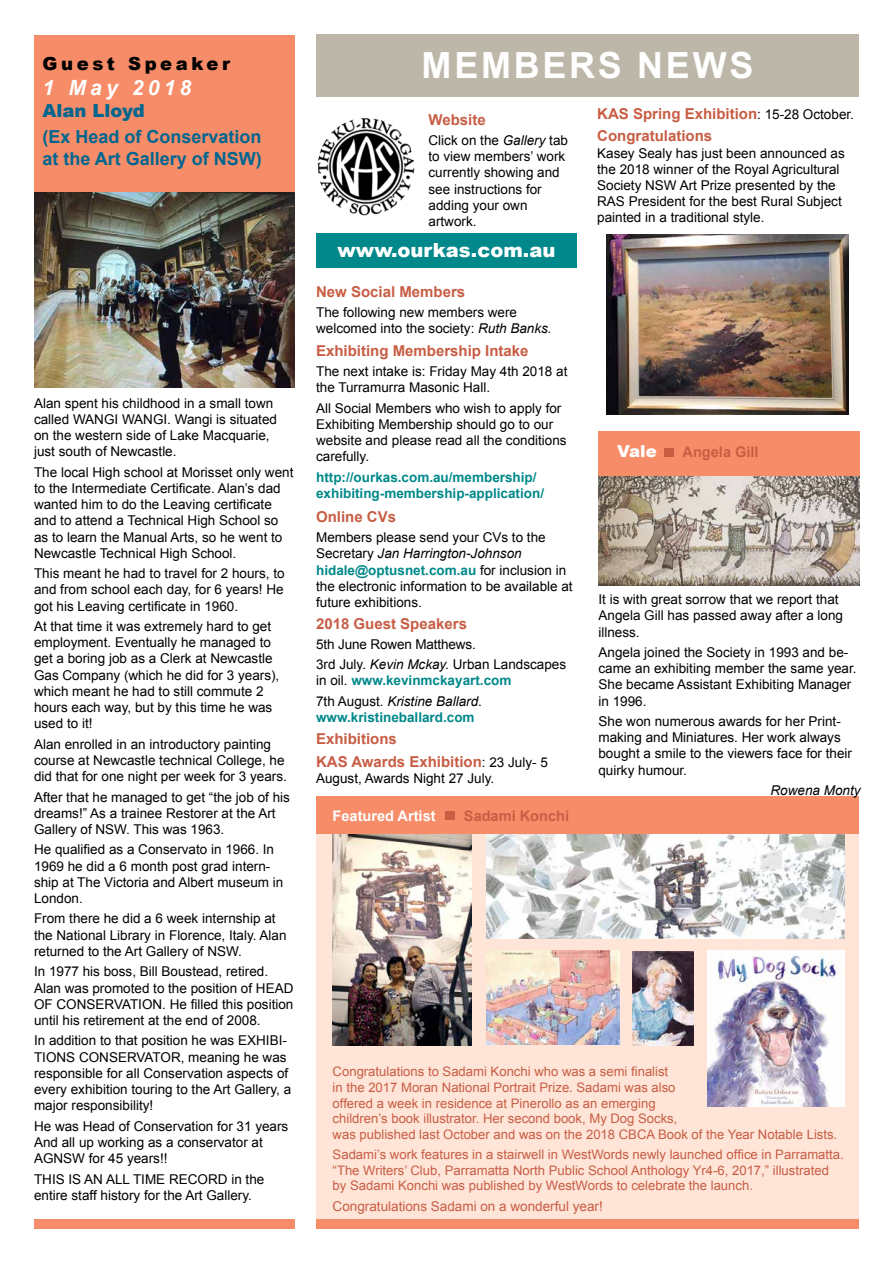
<style>
.page{position:relative;width:893px;height:1263px;background:#fff}
.page>*{position:absolute;margin:0;border:0;box-sizing:border-box;transform-origin:0 0}
.t1{font:700 36px "Arial";letter-spacing:.075em;color:#fff}
.t2{font:italic 700 21px "Arial";letter-spacing:.2em;color:#fff}
.t3{font:900 19.5px "Arial";color:#fff}
.t4{font:700 18px/21.6px "Arial";color:#006690}
.t5{font:900 18px "Arial";letter-spacing:.2em;color:#000}
.t6{font:900 18px "Arial";color:#006690}
.t7{font:900 16.5px "Arial";color:#fff}
.t8{font:700 15px/22.2px "Arial";color:#c85d44}
.t9{font:700 14.55px "Arial";color:#c85d44}
.t10{font:700 14.55px "Arial";color:#fff}
.t11{font:13.5px/16.2px "Arial";color:#000}
.t12{font:700 13.5px/16.2px "Arial";color:#00888a}
.t13{font:13.5px "Arial";color:#c85d44}
.t14{font:italic 13.5px "Arial";color:#000}
.t15{font:13.05px/15.8px "Arial";color:#c85d44}
.s1{font-style:italic}
.s2{font-weight:400;font-size:13.5px;color:#000}
.s3{font-weight:700;color:#00888a}
.s4{font-weight:400;color:#000}
.s5{font-weight:400;font-style:italic;color:#000}
</style>
<div class="page">
<img style="left:606px;top:235px;width:243px;height:180px">
<div style="left:316px;top:796px;width:543px;height:39px;background:#f68d68"></div>
<div style="left:316px;top:835px;width:543px;height:394px;background:#fee5d8"></div>
<div style="left:34px;top:35px;width:261px;height:158px;background:#f68d68"></div>
<div style="left:316px;top:34px;width:543px;height:63px;background:#bcb7a9"></div>
<img style="left:317px;top:118px;width:98px;height:98px">
<div style="left:316px;top:234px;width:261px;height:34px;background:#00888a"></div>
<img style="left:34px;top:193px;width:261px;height:194px">
<div style="left:34px;top:1219px;width:261px;height:10px;background:#f68d68"></div>
<div style="left:445px;top:811px;width:9px;height:9px;background:#c85d44"></div>
<img style="left:707px;top:951px;width:137px;height:155px">
<img style="left:486px;top:951px;width:133px;height:94px">
<img style="left:333px;top:835px;width:139px;height:210px">
<img style="left:486px;top:835px;width:358px;height:103px">
<img style="left:632px;top:951px;width:62px;height:94px">
<div style="left:316px;top:1219px;width:543px;height:10px;background:#f68d68"></div>
<img style="left:598px;top:476px;width:262px;height:109px">
<div style="left:598px;top:431px;width:262px;height:45px;background:#f68d68"></div>
<div style="left:664px;top:448px;width:10px;height:9px;background:#c85d44"></div>
<h3 class="t5" style="left:43px;top:51px;width:189px">Guest Speaker</h3>
<h2 class="t2" style="left:43px;top:74px;width:150px">1 May 2018</h2>
<h3 class="t6" style="left:43px;top:98px;width:104px">Alan Lloyd</h3>
<h3 class="t4" style="left:43px;top:126px;width:221px">(Ex Head of Conservation at the Art Gallery of NSW)</h3>
<p class="t11" style="left:34px;top:395px;width:245px">Alan spent his childhood in a small town called WANGI WANGI. Wangi is situated on the western side of Lake Macquarie, just south of Newcastle.</p>
<p class="t11" style="left:34px;top:464px;width:261px">The local High school at Morisset only went to the Intermediate Certificate. Alan’s dad wanted him to do the Leaving certificate and to attend a Technical High School so as to learn the Manual Arts, so he went to Newcastle Technical High School.</p>
<p class="t11" style="left:34px;top:565px;width:252px;text-align:justify">This meant he had to travel for 2 hours, to and from school each day, for 6 years! He got his Leaving certificate in 1960.</p>
<p class="t11" style="left:34px;top:618px;width:247px">At that time it was extremely hard to get employment. Eventually he managed to get a boring job as a Clerk at Newcastle Gas Company (which he did for 3 years), which meant he had to still commute 2 hours each way, but by this time he was used to it!</p>
<p class="t11" style="left:34px;top:736px;width:254px">Alan enrolled in an introductory painting course at Newcastle technical College, he did that for one night per week for 3 years.</p>
<p class="t11" style="left:34px;top:789px;width:257px">After that he managed to get “the job of his dreams!” As a trainee Restorer at the Art<br>Gallery of NSW. This was 1963.</p>
<p class="t11" style="left:34px;top:842px;width:251px">He qualified as a Conservato in 1966. In<br>1969 he did a 6 month post grad intern&shy;ship at The Victoria and Albert museum in<br>London.</p>
<p class="t11" style="left:34px;top:911px;width:254px">From there he did a 6 week internship at the National Library in Florence, Italy. Alan returned to the Art Gallery of NSW.</p>
<p class="t11" style="left:34px;top:964px;width:261px">In 1977 his boss, Bill Boustead, retired.<br>Alan was promoted to the position of HEAD OF CONSERVATION. He filled this position until his retirement at the end of 2008.</p>
<p class="t11" style="left:34px;top:1033px;width:259px">In addition to that position he was EXHIBI-TIONS CONSERVATOR, meaning he was responsible for all Conservation aspects of every exhibition touring to the Art Gallery, a major responsibility!</p>
<p class="t11" style="left:34px;top:1118px;width:256px">He was Head of Conservation for 31 years<br>And all up working as a conservator at<br>AGNSW for 45 years!!</p>
<p class="t11" style="left:34px;top:1171px;width:232px">THIS IS AN ALL TIME RECORD in the entire staff history for the Art Gallery.</p>
<h1 class="t1" style="left:422px;top:42px;width:333px">MEMBERS NEWS</h1>
<p class="t8" style="left:428px;top:109px;width:59px">Website</p>
<p class="t11" style="left:428px;top:132px;width:141px">Click on the <span class="s1">Gallery</span> tab to view members’ work currently showing and see instructions for adding your own artwork.</p>
<p class="t8" style="left:597px;top:103px;width:258px">KAS Spring Exhibition<span class="s2">: 15-28 October.<br></span>Congratulations</p>
<p class="t11" style="left:597px;top:145px;width:249px">Kasey Sealy has just been announced as the 2018 winner of the Royal Agricultural Society NSW Art Prize presented by the RAS President for the best Rural Subject painted in a traditional style.</p>
<h3 class="t3" style="left:338px;top:236px;width:219px">www.ourkas.com.au</h3>
<p class="t8" style="left:316px;top:281px;width:151px">New Social Members</p>
<p class="t11" style="left:316px;top:304px;width:237px">The following new members were welcomed into the society: <span class="s1">Ruth Banks.</span></p>
<p class="t8" style="left:316px;top:340px;width:214px">Exhibiting Membership Intake</p>
<p class="t11" style="left:316px;top:363px;width:253px">The next intake is: Friday May 4th 2018 at the Turramurra Masonic Hall.</p>
<p class="t11" style="left:316px;top:400px;width:252px">All Social Members who wish to apply for Exhibiting Membership should go to our website and please read all the conditions carefully.</p>
<p class="t12" style="left:316px;top:469px;width:230px">http://ourkas.com.au/membership/ exhibiting-membership-application/</p>
<p class="t8" style="left:316px;top:506px;width:82px">Online CVs</p>
<p class="t11" style="left:316px;top:529px;width:258px">Members please send your CVs to the Secretary <span class="s1">Jan Harrington-Johnson </span><span class="s3">hidale@optusnet.com.au</span> for inclusion in the electronic information to be available at future exhibitions.</p>
<p class="t8" style="left:316px;top:613px;width:152px">2018 Guest Speakers</p>
<p class="t11" style="left:316px;top:634px;width:252px;line-height:20.4px">5th June Rowen Matthews.<br>3rd July. <span class="s1">Kevin Mckay.</span> Urban Landscapes</p>
<p class="t12" style="left:316px;top:671px;width:197px;line-height:20.4px"><span class="s4">in oil.</span> www.kevinmckayart.com<br><span class="s4">7th August.</span> <span class="s5">Kristine Ballard</span><span class="s4">.</span></p>
<p class="t12" style="left:316px;top:710px;width:160px">www.kristineballard.com</p>
<p class="t8" style="left:316px;top:728px;width:233px">Exhibitions<br>KAS Awards Exhibition<span class="s2">: 23 July- 5</span></p>
<p class="t11" style="left:316px;top:770px;width:180px">August, Awards Night 27 July.</p>
<p class="t10" style="left:333px;top:806px;width:104px">Featured Artist</p>
<p class="t9" style="left:464px;top:806px;width:107px">Sadami Konchi</p>
<p class="t7" style="left:617px;top:440px;width:41px">Vale</p>
<p class="t9" style="left:683px;top:443px;width:78px">Angela Gill</p>
<p class="t11" style="left:598px;top:591px;width:246px">It is with great sorrow that we report that<br>Angela Gill has passed away after a long illness.</p>
<p class="t11" style="left:598px;top:644px;width:260px">Angela joined the Society in 1993 and be&shy;came an exhibiting member the same year.<br>She became Assistant Exhibiting Manager in 1996.</p>
<p class="t11" style="left:598px;top:713px;width:255px">She won numerous awards for her Print&shy;making and Miniatures. Her work always bought a smile to the viewers face for their quirky humour.</p>
<p class="t14" style="left:770px;top:782px;width:92px">Rowena Monty</p>
<p class="t15" style="left:333px;top:1064px;width:506px">Congratulations to Sadami Konchi who was a semi finalist<br>in the 2017 Moran National Portrait Prize. Sadami was also<br>offered a week in residence at Pinerollo as an emerging<br>children’s book illustrator. Her second book, My Dog Socks,<br>was published last October and was on the 2018 CBCA Book of the Year Notable Lists.</p>
<p class="t15" style="left:333px;top:1147px;width:513px">Sadami’s work features in a stairwell in WestWords newly launched office in Parramatta. “The Writers’ Club, Parramatta North Public School Anthology Yr4-6, 2017,” illustrated by Sadami Konchi was published by WestWords to celebrate the launch.</p>
<p class="t13" style="left:333px;top:1197px;width:272px">Congratulations Sadami on a wonderful year!</p>
</div>
